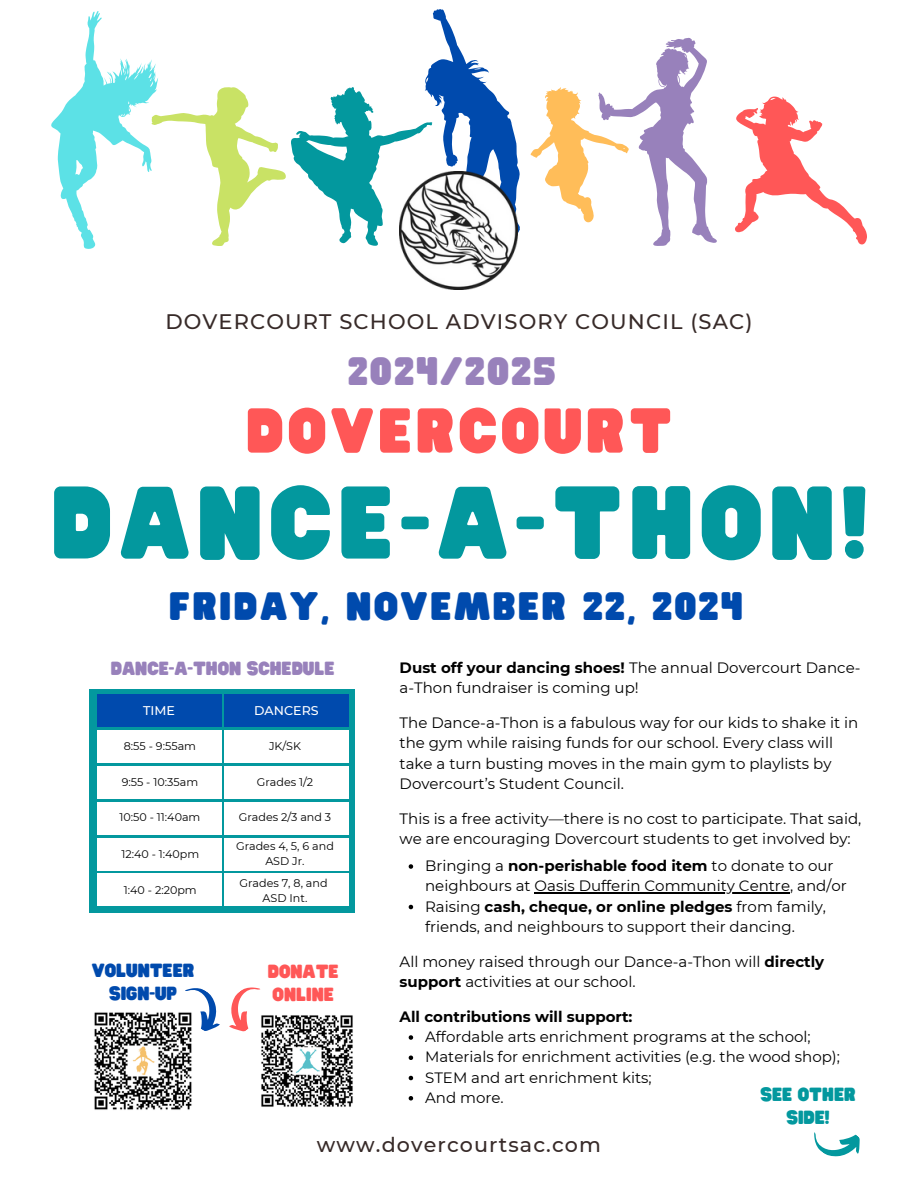
<style>
.page{position:relative;width:918px;height:1188px;background:#fff}
.page>*{position:absolute;margin:0;border:0;box-sizing:border-box;transform-origin:0 0}
.t1{font:90.45px "Hitand Run";letter-spacing:.08em;color:#03989e}
.t2{font:55.65px "Hitand Run";letter-spacing:.08em;color:#ff5757}
.t3{font:34.8px "Hitand Run";letter-spacing:.08em;color:#004aad}
.t4{font:34.8px "Hitand Run";letter-spacing:.08em;color:#9881bb}
.t5{font:500 21px "Montserrat";letter-spacing:.055em;color:#372a28}
.t6{font:500 20.7px "Montserrat";letter-spacing:.055em;color:#372a28}
.t7{font:16.65px "Hitand Run";color:#9881bb}
.t8{font:16.65px "Hitand Run";color:#004aad}
.t9{font:16.65px/23px "Hitand Run";color:#03989e;text-align:center}
.t10{font:16.65px "Hitand Run";color:#ff5757}
.t11{font:15px/20.2px "Montserrat";color:#000}
.t12{font:700 15px "Montserrat";color:#000}
.t13{font:500 12.6px "Montserrat";color:#fff}
.t14{font:11.1px/15.1px "Montserrat";color:#000;text-align:center}
.s1{font-weight:700}
.s2{font-weight:400}
</style>
<div class="page">
<svg style="left:531px;top:38px;width:186px;height:208px"></svg>
<svg style="left:735px;top:96px;width:132px;height:149px"></svg>
<svg style="left:51px;top:9px;width:469px;height:240px"></svg>
<img style="left:400px;top:171px;width:118px;height:118px">
<div style="left:90px;top:689px;width:265px;height:224px;background:#03989e"></div>
<div style="left:97px;top:694px;width:124px;height:33px;background:#004aad"></div>
<div style="left:224px;top:874px;width:125px;height:32px;background:#fff"></div>
<div style="left:97px;top:874px;width:125px;height:32px;background:#fff"></div>
<div style="left:224px;top:838px;width:125px;height:32px;background:#fff"></div>
<div style="left:97px;top:838px;width:125px;height:32px;background:#fff"></div>
<div style="left:224px;top:802px;width:125px;height:33px;background:#fff"></div>
<div style="left:97px;top:802px;width:124px;height:33px;background:#fff"></div>
<div style="left:224px;top:767px;width:125px;height:32px;background:#fff"></div>
<div style="left:97px;top:767px;width:124px;height:32px;background:#fff"></div>
<div style="left:224px;top:731px;width:125px;height:32px;background:#fff"></div>
<div style="left:97px;top:731px;width:125px;height:32px;background:#fff"></div>
<div style="left:224px;top:694px;width:125px;height:33px;background:#004aad"></div>
<img style="left:94px;top:1012px;width:98px;height:98px">
<svg style="left:409px;top:864px;width:4px;height:5px"></svg>
<hr style="left:535px;top:892px;width:255px;height:2px;background:#000">
<svg style="left:409px;top:905px;width:4px;height:4px"></svg>
<svg style="left:409px;top:1035px;width:4px;height:5px"></svg>
<svg style="left:409px;top:1056px;width:4px;height:4px"></svg>
<svg style="left:409px;top:1076px;width:4px;height:4px"></svg>
<svg style="left:409px;top:1096px;width:4px;height:5px"></svg>
<svg style="left:172px;top:987px;width:89px;height:50px"></svg>
<svg style="left:814px;top:1132px;width:46px;height:25px"></svg>
<img style="left:259px;top:1013px;width:94px;height:94px">
<p class="t5" style="left:165px;top:308px;width:589px">DOVERCOURT SCHOOL ADVISORY COUNCIL (SAC)</p>
<p class="t4" style="left:348px;top:352px;width:209px">2024/2025</p>
<p class="t2" style="left:246px;top:400px;width:428px">DOVERCOURT</p>
<p class="t1" style="left:51px;top:473px;width:817px">DANCE-A-THON!</p>
<p class="t3" style="left:169px;top:587px;width:575px">FRIDAY, NOVEMBER 22, 2024</p>
<p class="t7" style="left:111px;top:660px;width:225px">DANCE-A-THON SCHEDULE</p>
<p class="t13" style="left:143px;top:703px;width:33px">TIME</p>
<p class="t13" style="left:254px;top:703px;width:66px">DANCERS</p>
<p class="t14" style="left:124px;top:739px;width:74px">8:55 - 9:55am</p>
<p class="t14" style="left:269px;top:739px;width:33px">JK/SK</p>
<p class="t14" style="left:257px;top:774px;width:58px">Grades 1/2</p>
<p class="t14" style="left:239px;top:810px;width:94px">Grades 2/3 and 3</p>
<p class="t14" style="left:236px;top:839px;width:99px">Grades 4, 5, 6 and<br>ASD Jr.</p>
<p class="t14" style="left:239px;top:875px;width:90px">Grades 7, 8, and<br>ASD Int.</p>
<p class="t14" style="left:106px;top:739px;width:83px">10:50 - 11:40am</p>
<p class="t14" style="left:122px;top:774px;width:78px">9:55 - 10:35am</p>
<p class="t14" style="left:119px;top:810px;width:83px">10:50 - 11:40am</p>
<p class="t14" style="left:121px;top:846px;width:79px">12:40 - 1:40pm</p>
<p class="t14" style="left:124px;top:883px;width:74px">1:40 - 2:20pm</p>
<p class="t8" style="left:92px;top:961px;width:104px">VOLUNTEER</p>
<p class="t8" style="left:109px;top:984px;width:69px">SIGN-UP</p>
<p class="t10" style="left:268px;top:963px;width:72px">DONATE</p>
<p class="t10" style="left:273px;top:985px;width:63px">ONLINE</p>
<p class="t11" style="left:400px;top:658px;width:462px"><span class="s1">Dust off your dancing shoes!</span> The annual Dovercourt Dance&shy;a-Thon fundraiser is coming up!</p>
<h5 class="t11" style="left:400px;top:713px;width:460px">The Dance-a-Thon is a fabulous way for our kids to shake it in the gym while raising funds for our school. Every class will take a turn busting moves in the main gym to playlists by Dovercourt’s Student Council.</h5>
<h3 class="t11" style="left:400px;top:808px;width:463px">This is a free activity—there is no cost to participate. That said, we are encouraging Dovercourt students to get involved by:</h3>
<h2 class="t11" style="left:425px;top:856px;width:423px">Bringing a <span class="s1">non-perishable food item</span> to donate to our neighbours at Oasis Dufferin Community Centre, and/or</h2>
<h1 class="t12" style="left:425px;top:897px;width:402px"><span class="s2">Raising</span> cash, cheque, or online pledges <span class="s2">from family,</span></h1>
<h3 class="t11" style="left:425px;top:916px;width:371px">friends, and neighbours to support their dancing.</h3>
<h3 class="t11" style="left:400px;top:951px;width:426px">All money raised through our Dance-a-Thon will <span class="s1">directly support</span> activities at our school.</h3>
<h3 class="t12" style="left:400px;top:1007px;width:234px">All contributions will support:</h3>
<p class="t11" style="left:425px;top:1027px;width:387px">Affordable arts enrichment programs at the school;</p>
<h4 class="t11" style="left:425px;top:1047px;width:416px">Materials for enrichment activities (e.g. the wood shop);</h4>
<h4 class="t11" style="left:425px;top:1067px;width:228px">STEM and art enrichment kits;</h4>
<h4 class="t11" style="left:425px;top:1087px;width:80px">And more.</h4>
<p class="t9" style="left:761px;top:1084px;width:96px">SEE OTHER<br>SIDE!</p>
<p class="t6" style="left:317px;top:1131px;width:286px">www.dovercourtsac.com</p>
</div>
